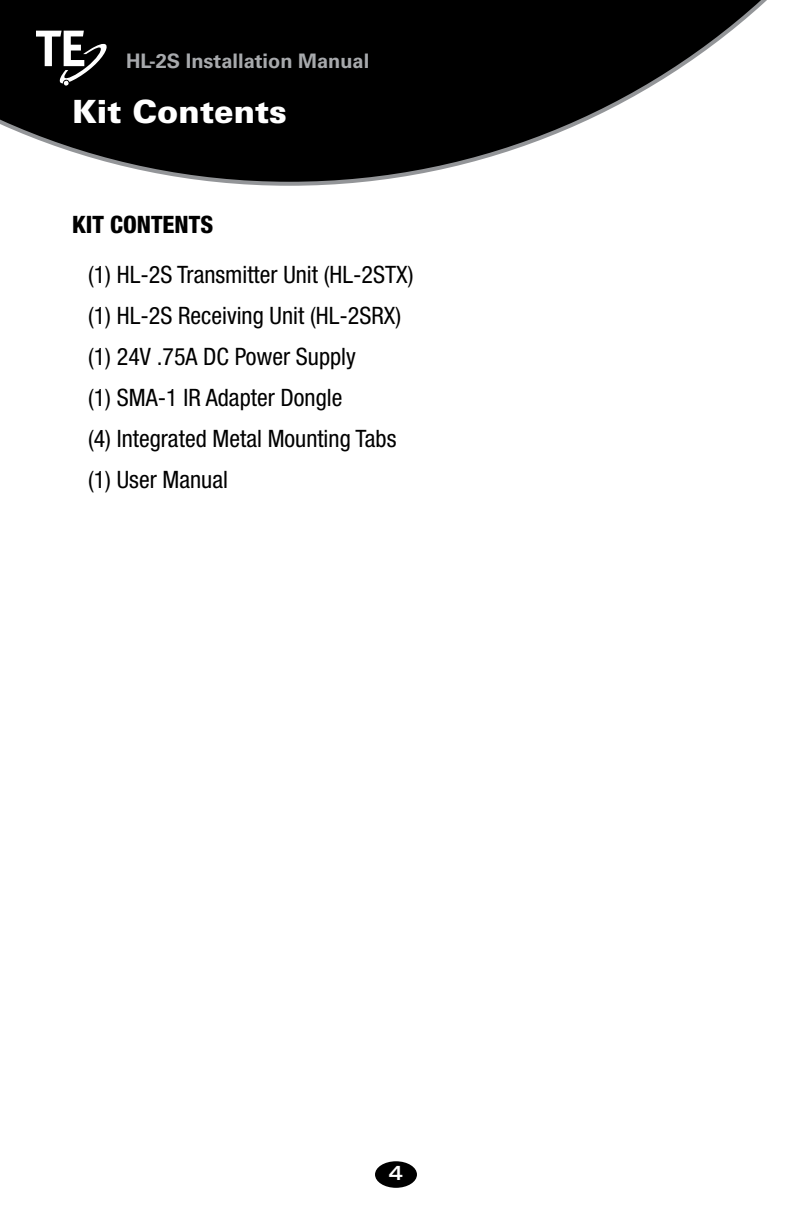
<style>
.page{position:relative;width:792px;height:1224px;background:#fff}
.page>*{position:absolute;margin:0;border:0;box-sizing:border-box;transform-origin:0 0}
.t1{font:900 32px "Univers LT Std";color:#fff}
.t2{font:condensed 24px/41px "Helvetica Neue LT Std";color:#000}
.t3{font:800 condensed 24px "Helvetica Neue LT Std";color:#000}
.t4{font:700 20px "Univers LT Std";color:#a7a9ac}
.t5{font:500 expanded 20px "Helvetica Neue LT Std";color:#fff}
</style>
<div class="page">
<svg style="left:0;top:0;width:588px;height:186px;background:#212121"></svg>
<svg style="left:588px;top:0;width:179px;height:120px"></svg>
<div style="left:375px;top:1161px;width:42px;height:27px;background:#000;border-radius:50%"></div>
<svg style="left:36px;top:31px;width:73px;height:55px"></svg>
<p class="t4" style="left:126px;top:49px;width:245px">HL-2S Installation Manual</p>
<h1 class="t1" style="left:72px;top:91px;width:217px">Kit Contents</h1>
<p class="t3" style="left:72px;top:210px;width:143px">KIT CONTENTS</p>
<p class="t2" style="left:88px;top:254px;width:327px">(1) HL-2S Transmitter Unit (HL-2STX) (1) HL-2S Receiving Unit (HL-2SRX) (1) 24V .75A DC Power Supply<br>(1) SMA-1 IR Adapter Dongle<br>(4) Integrated Metal Mounting Tabs (1) User Manual</p>
<p class="t5" style="left:389px;top:1161px;width:16px">4</p>
</div>
